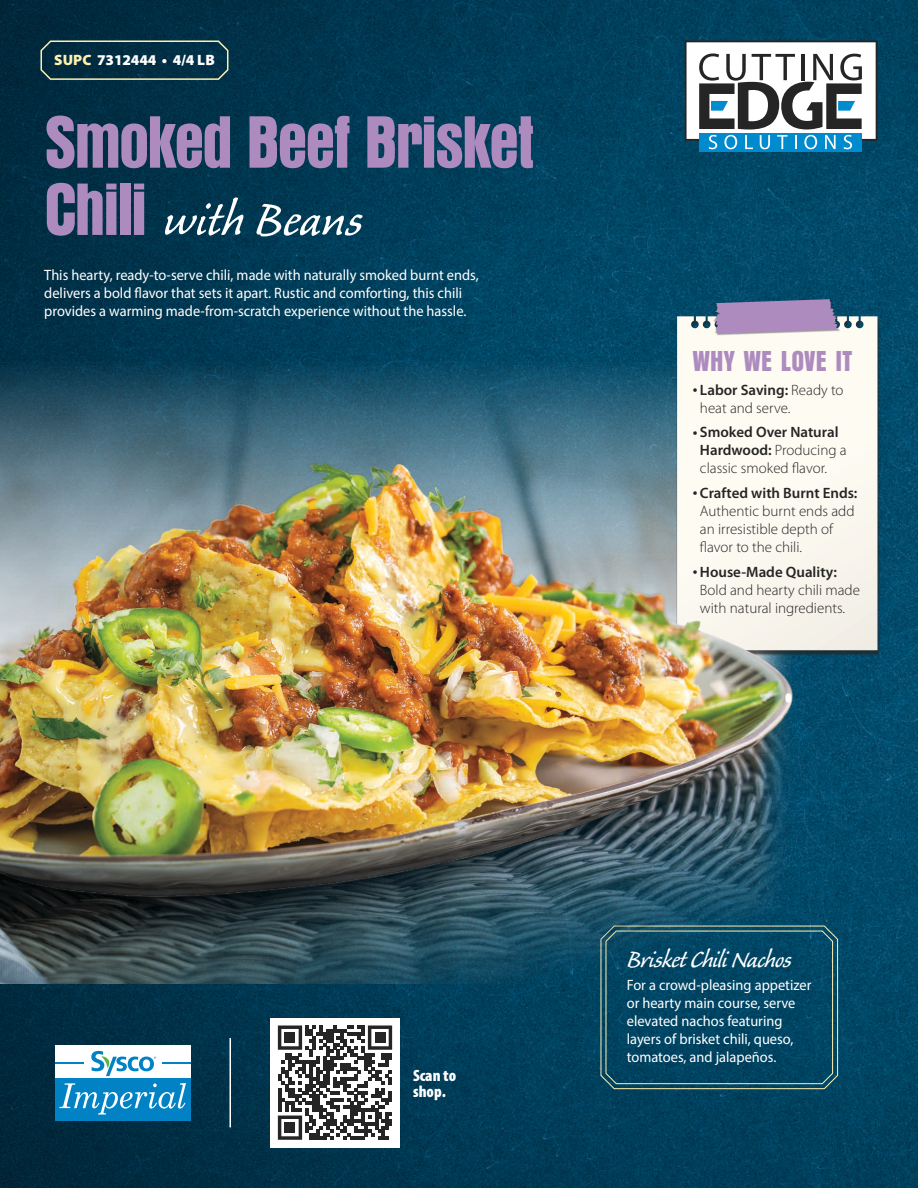
<style>
.page{position:relative;width:918px;height:1188px;background:#fff}
.page>*{position:absolute;margin:0;border:0;box-sizing:border-box;transform-origin:0 0}
.t1{font:77.1px/67.2px "Anzeigen Gro";letter-spacing:-.02em;color:#ae8bbe}
.t2{font:60px "Caliban Std";color:#fff}
.t3{font:30px "Caliban Std";letter-spacing:-.02em;color:#fff}
.t4{font:30px "Anzeigen Gro";letter-spacing:.01em;color:#ae8bbe}
.t5{font:900 condensed 16.5px/16.5px "Myriad Pro";color:#fff}
.t6{font:15px/18px "Myriad Pro";color:#fff;scale:.96 1}
.t7{font:300 15px/18px "Myriad Pro";color:#252525}
.t8{font:600 15px "Myriad Pro";color:#252525}
.t9{font:900 15px "Myriad Pro";letter-spacing:-.01em;color:#fff}
.s1{color:#fff0af}
.s2{font-weight:600}
</style>
<div class="page">
<img style="left:0;top:0;width:918px;height:1188px">
<hr style="left:229px;top:1038px;width:2px;height:89px;background:#fff">
<svg style="left:699px;top:149px;width:163px;height:2px"></svg>
<svg style="left:685px;top:40px;width:193px;height:109px"></svg>
<svg style="left:600px;top:925px;width:239px;height:165px;background:#094a65"></svg>
<img style="left:0;top:907px;width:796px;height:76px">
<div style="left:55px;top:1045px;width:135px;height:76px;background:#fff"></div>
<div style="left:55px;top:1078px;width:135px;height:42px;background:#0082c5"></div>
<svg style="left:59px;top:1083px;width:127px;height:32px"></svg>
<hr style="left:55px;top:1062px;width:28px;height:2px;background:#0082c5">
<hr style="left:162px;top:1062px;width:28px;height:2px;background:#0082c5">
<svg style="left:91px;top:1051px;width:65px;height:25px"></svg>
<svg style="left:677px;top:316px;width:201px;height:334px"></svg>
<div style="left:713px;top:299px;width:127px;height:36px;background:#252525;opacity:.45"></div>
<svg style="left:714px;top:299px;width:125px;height:35px;background:#9f89b5"></svg>
<div style="left:270px;top:1018px;width:130px;height:130px;background:#fff"></div>
<svg style="left:278px;top:1026px;width:114px;height:114px"></svg>
<img style="left:0;top:362px;width:796px;height:545px">
<div style="left:41px;top:40px;width:187px;height:40px;border:2px solid #fff0af;border-radius:9px"></div>
<p class="t9" style="left:54px;top:52px;width:162px"><span class="s1">SUPC</span> 7312444 • 4/4 LB</p>
<h1 class="t1" style="left:44px;top:110px;width:492px">Smoked Beef Brisket<br>Chili</h1>
<h2 class="t2" style="left:163px;top:190px;width:201px">with Beans</h2>
<p class="t6" style="left:44px;top:266px;width:454px">This hearty, ready-to-serve chili, made with naturally smoked burnt ends, delivers a bold flavor that sets it apart. Rustic and comforting, this chili provides a warming made-from-scratch experience without the hassle.</p>
<h3 class="t4" style="left:693px;top:345px;width:161px">WHY WE LOVE IT</h3>
<p class="t7" style="left:700px;top:381px;width:145px;text-indent:-7px"><span class="s2">• Labor Saving:</span> Ready to heat and serve.</p>
<p class="t7" style="left:700px;top:424px;width:148px;text-indent:-7px"><span class="s2">• Smoked Over Natural<br>Hardwood:</span> Producing a classic smoked flavor.</p>
<p class="t8" style="left:693px;top:484px;width:166px">• Crafted with Burnt Ends:</p>
<p class="t7" style="left:700px;top:502px;width:156px">Authentic burnt ends add an irresistible depth of flavor to the chili.</p>
<p class="t8" style="left:693px;top:562px;width:146px">• House-Made Quality:</p>
<p class="t7" style="left:700px;top:581px;width:162px">Bold and hearty chili made with natural ingredients.</p>
<p class="t5" style="left:413px;top:1067px;width:45px">Scan to shop.</p>
<h3 class="t3" style="left:627px;top:944px;width:167px">Brisket Chili Nachos</h3>
<p class="t6" style="left:627px;top:975px;width:194px">For a crowd-pleasing appetizer or hearty main course, serve elevated nachos featuring layers of brisket chili, queso, tomatoes, and jalapeños.</p>
</div>
